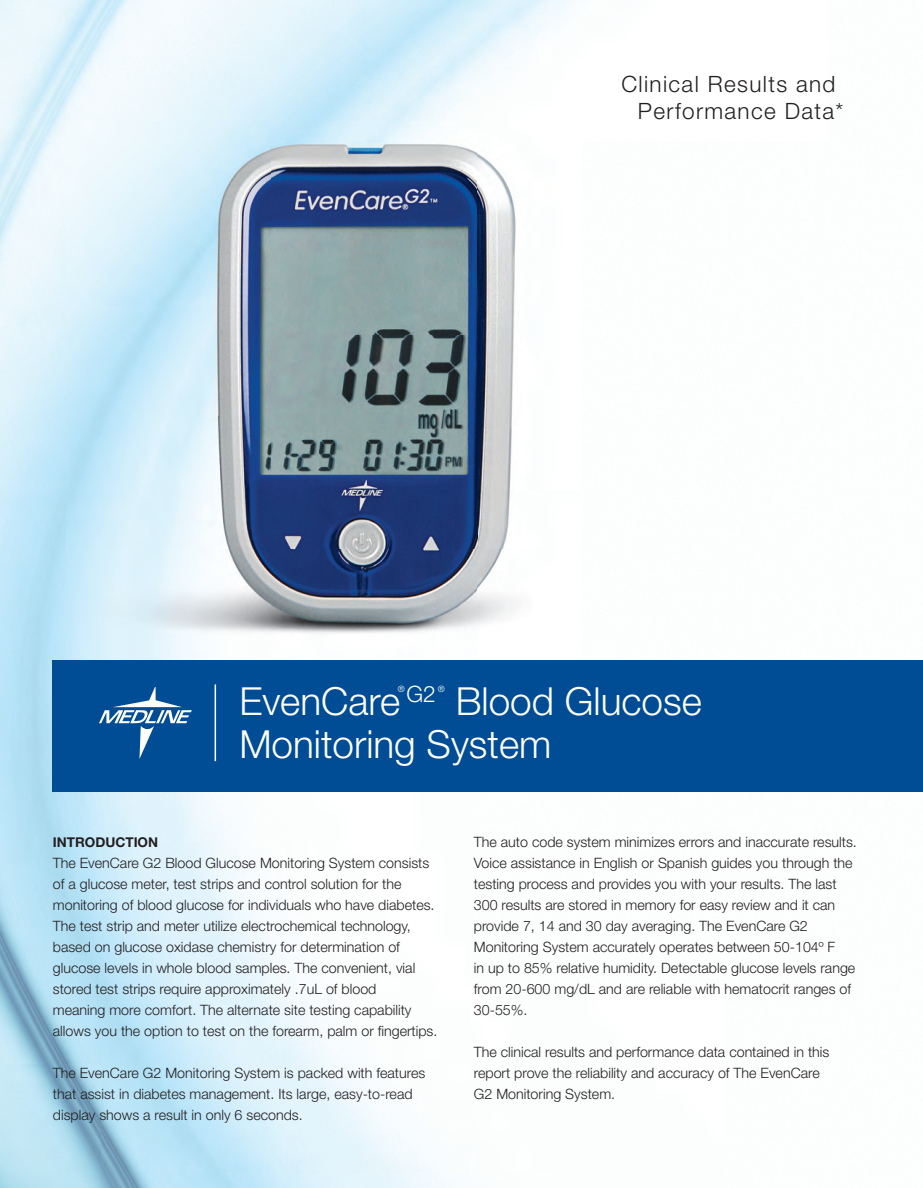
<style>
.page{position:relative;width:923px;height:1188px;background:#fff}
.page>*{position:absolute;margin:0;border:0;box-sizing:border-box;transform-origin:0 0}
.t1{font:300 38.7px/43.3px "Helvetica Neue LT Std";color:#fff}
.t2{font:300 22.5px/27px "Helvetica Neue LT Std";letter-spacing:.06em;color:#231f20}
.t3{font:300 22.5px "Helvetica Neue LT Std";color:#fff}
.t4{font:300 14.25px/21px "Helvetica Neue LT Std";color:#231f20}
.t5{font:700 13.5px "Helvetica Neue LT Std";color:#231f20}
.t6{font:300 8.7px "Helvetica Neue LT Std";color:#fff}
</style>
<div class="page">
<img style="left:0;top:141px;width:102px;height:1046px">
<img style="left:102px;top:987px;width:353px;height:200px">
<img style="left:66px;top:121px;width:464px;height:536px">
<div style="left:53px;top:660px;width:869px;height:132px;background:#014d95"></div>
<svg style="left:99px;top:687px;width:93px;height:72px"></svg>
<hr style="left:214px;top:684px;width:2px;height:77px;background:#fff">
<h2 class="t2" style="left:637px;top:73px;width:207px;text-indent:-17px">Clinical Results and<br>Performance Data*</h2>
<h1 class="t1" style="left:239px;top:683px;width:162px">EvenCare</h1>
<p class="t6" style="left:398px;top:685px;width:8px">®</p>
<h2 class="t3" style="left:406px;top:685px;width:31px">G2</h2>
<p class="t6" style="left:438px;top:685px;width:8px">®</p>
<h1 class="t1" style="left:239px;top:683px;width:464px;text-indent:216px">Blood Glucose<br>Monitoring System</h1>
<p class="t5" style="left:53px;top:836px;width:107px">INTRODUCTION</p>
<p class="t4" style="left:53px;top:853px;width:386px">The EvenCare G2 Blood Glucose Monitoring System consists of a glucose meter, test strips and control solution for the monitoring of blood glucose for individuals who have diabetes.<br>The test strip and meter utilize electrochemical technology, based on glucose oxidase chemistry for determination of glucose levels in whole blood samples. The convenient, vial stored test strips require approximately .7uL of blood<br>meaning more comfort. The alternate site testing capability allows you the option to test on the forearm, palm or fingertips.</p>
<p class="t4" style="left:53px;top:1063px;width:374px">The EvenCare G2 Monitoring System is packed with features that assist in diabetes management. Its large, easy-to-read display shows a result in only 6 seconds.</p>
<p class="t4" style="left:473px;top:833px;width:384px">The auto code system minimizes errors and inaccurate results.<br>Voice assistance in English or Spanish guides you through the testing process and provides you with your results. The last 300 results are stored in memory for easy review and it can provide 7, 14 and 30 day averaging. The EvenCare G2<br>Monitoring System accurately operates between 50-104º F<br>in up to 85% relative humidity. Detectable glucose levels range from 20-600 mg/dL and are reliable with hematocrit ranges of 30-55%.</p>
<p class="t4" style="left:473px;top:1043px;width:357px">The clinical results and performance data contained in this report prove the reliability and accuracy of The EvenCare<br>G2 Monitoring System.</p>
</div>
